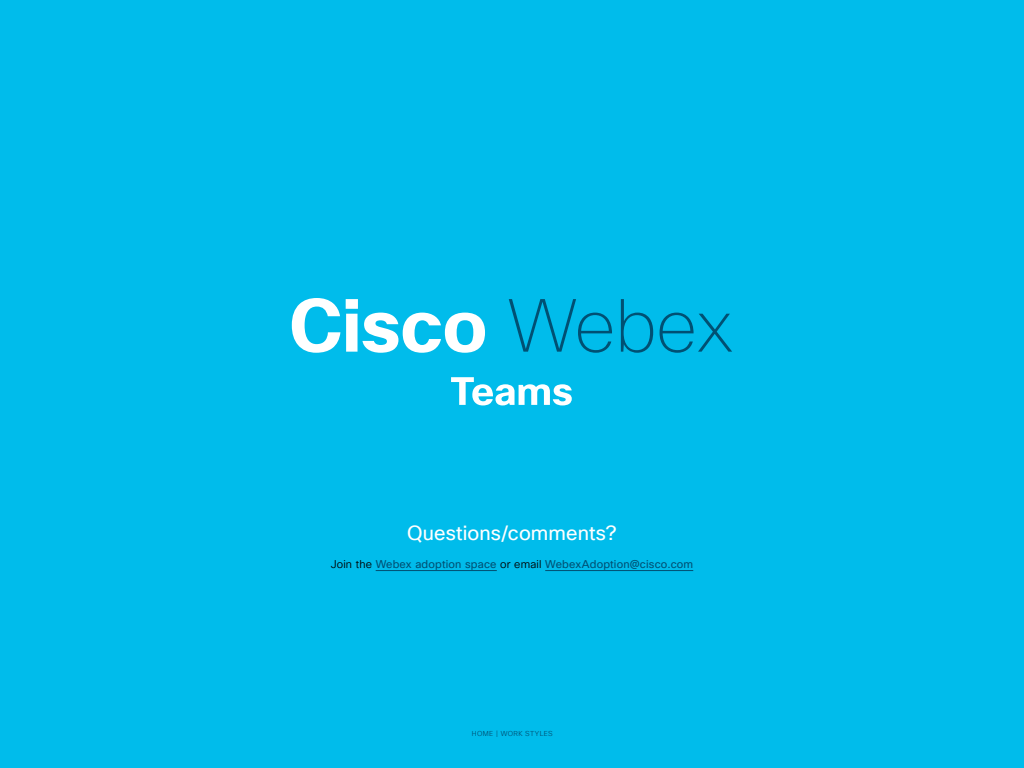
<style>
.page{position:relative;width:1024px;height:768px;background:#00bceb}
.page>*{position:absolute;margin:0;border:0;box-sizing:border-box;transform-origin:0 0}
.t1{font:20px "Cisco Sans TT";letter-spacing:.005em;color:#fff}
.t2{font:11px "Cisco Sans TT";letter-spacing:.015em;color:#005073}
.t3{font:7px "Cisco Sans TT Light";letter-spacing:.06em;color:#005073}
.s1{font-family:"Cisco Sans TT Light";color:#000}
</style>
<div class="page">
<svg style="left:451px;top:377px;width:121px;height:28px"></svg>
<svg style="left:292px;top:298px;width:48px;height:55px"></svg>
<svg style="left:346px;top:299px;width:139px;height:54px"></svg>
<svg style="left:509px;top:299px;width:103px;height:54px"></svg>
<svg style="left:621px;top:299px;width:32px;height:54px"></svg>
<svg style="left:660px;top:313px;width:72px;height:40px"></svg>
<hr style="left:376px;top:570px;width:121px;height:1px;background:#005073">
<hr style="left:545px;top:570px;width:148px;height:1px;background:#005073">
<h1 class="t1" style="left:407px;top:520px;width:211px">Questions/comments?</h1>
<p class="t2" style="left:331px;top:557px;width:364px"><span class="s1">Join the</span> Webex adoption space <span class="s1">or email</span> WebexAdoption@cisco.com</p>
<p class="t3" style="left:472px;top:729px;width:82px">HOME | WORK STYLES</p>
</div>
